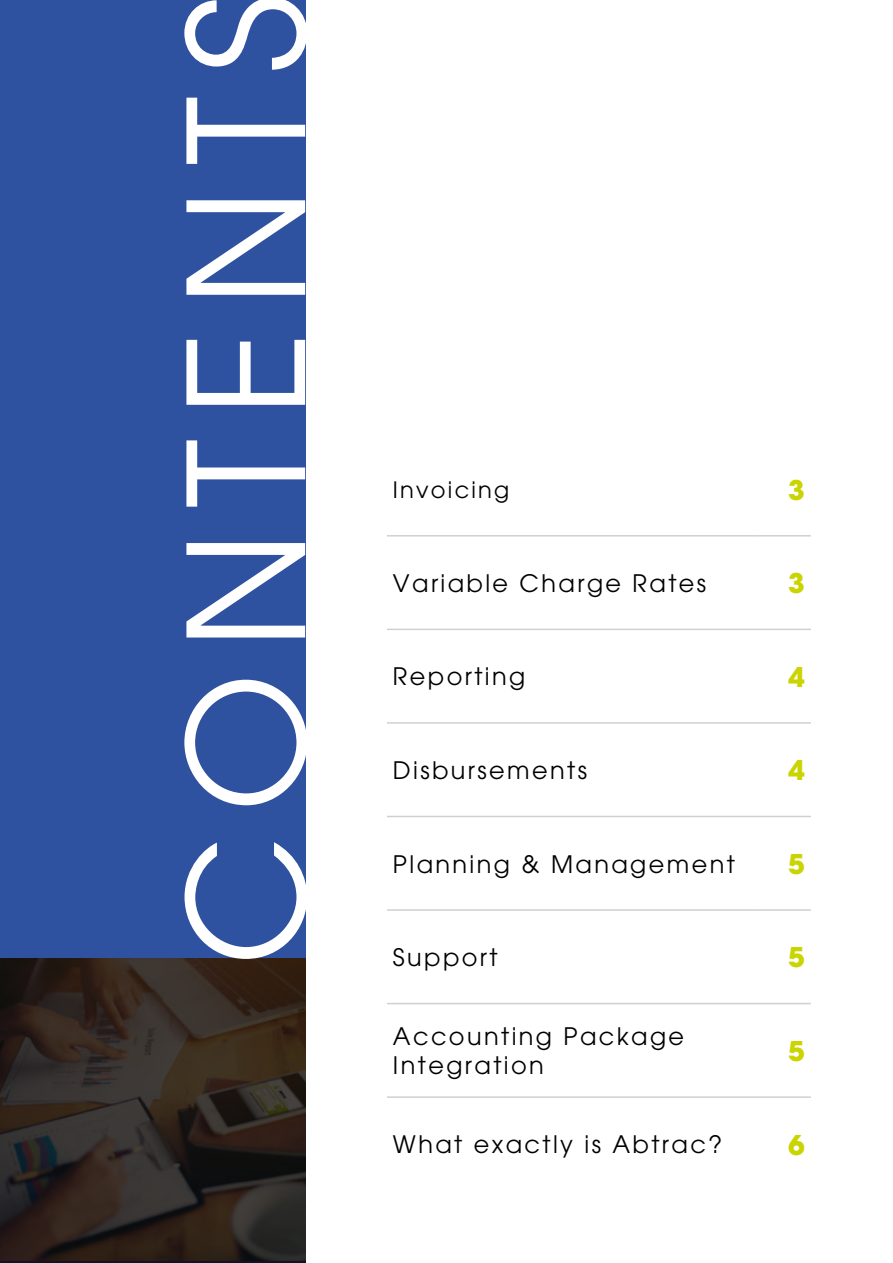
<style>
.page{position:relative;width:893px;height:1263px;background:#fff}
.page>*{position:absolute;margin:0;border:0;box-sizing:border-box;transform-origin:0 0}
.t1{font:700 27px "Avant Garde";color:#cad400}
.t2{font:24px/28.8px "Avant Garde";letter-spacing:.1em;color:#000}
.t3{font:22.5px "Avant Garde";letter-spacing:.1em;color:#000}
</style>
<div class="page">
<div style="left:0;top:0;width:306px;height:1263px;background:#2f52a0"></div>
<svg style="left:0;top:959px;width:306px;height:304px"></svg>
<svg style="left:184px;top:0;width:122px;height:959px"></svg>
<hr style="left:387px;top:535px;width:370px;height:1px;background:#d0d0d0">
<hr style="left:757px;top:535px;width:54px;height:1px;background:#d0d0d0">
<hr style="left:387px;top:629px;width:370px;height:1px;background:#d0d0d0">
<hr style="left:757px;top:629px;width:54px;height:1px;background:#d0d0d0">
<hr style="left:387px;top:722px;width:370px;height:2px;background:#d0d0d0">
<hr style="left:757px;top:722px;width:54px;height:2px;background:#d0d0d0">
<hr style="left:387px;top:816px;width:370px;height:1px;background:#d0d0d0">
<hr style="left:757px;top:816px;width:54px;height:1px;background:#d0d0d0">
<hr style="left:387px;top:909px;width:370px;height:2px;background:#d0d0d0">
<hr style="left:757px;top:909px;width:54px;height:2px;background:#d0d0d0">
<hr style="left:387px;top:1003px;width:370px;height:1px;background:#d0d0d0">
<hr style="left:757px;top:1003px;width:54px;height:1px;background:#d0d0d0">
<hr style="left:387px;top:1096px;width:370px;height:2px;background:#d0d0d0">
<hr style="left:757px;top:1096px;width:54px;height:2px;background:#d0d0d0">
<p class="t3" style="left:393px;top:476px;width:118px">Invoicing</p>
<p class="t1" style="left:788px;top:472px;width:18px">3</p>
<p class="t2" style="left:393px;top:569px;width:315px">Variable Charge Rates</p>
<p class="t1" style="left:788px;top:566px;width:18px">3</p>
<p class="t2" style="left:393px;top:662px;width:134px">Reporting</p>
<p class="t1" style="left:788px;top:659px;width:18px">4</p>
<p class="t2" style="left:393px;top:756px;width:196px">Disbursements</p>
<p class="t1" style="left:788px;top:753px;width:18px">4</p>
<p class="t2" style="left:393px;top:849px;width:343px">Planning &amp; Management</p>
<p class="t1" style="left:788px;top:846px;width:18px">5</p>
<p class="t2" style="left:393px;top:943px;width:106px">Support</p>
<p class="t1" style="left:788px;top:940px;width:18px">5</p>
<p class="t2" style="left:393px;top:1022px;width:293px">Accounting Package<br>Integration</p>
<p class="t1" style="left:788px;top:1033px;width:18px">5</p>
<p class="t2" style="left:393px;top:1130px;width:331px">What exactly is Abtrac?</p>
<p class="t1" style="left:788px;top:1127px;width:18px">6</p>
</div>
